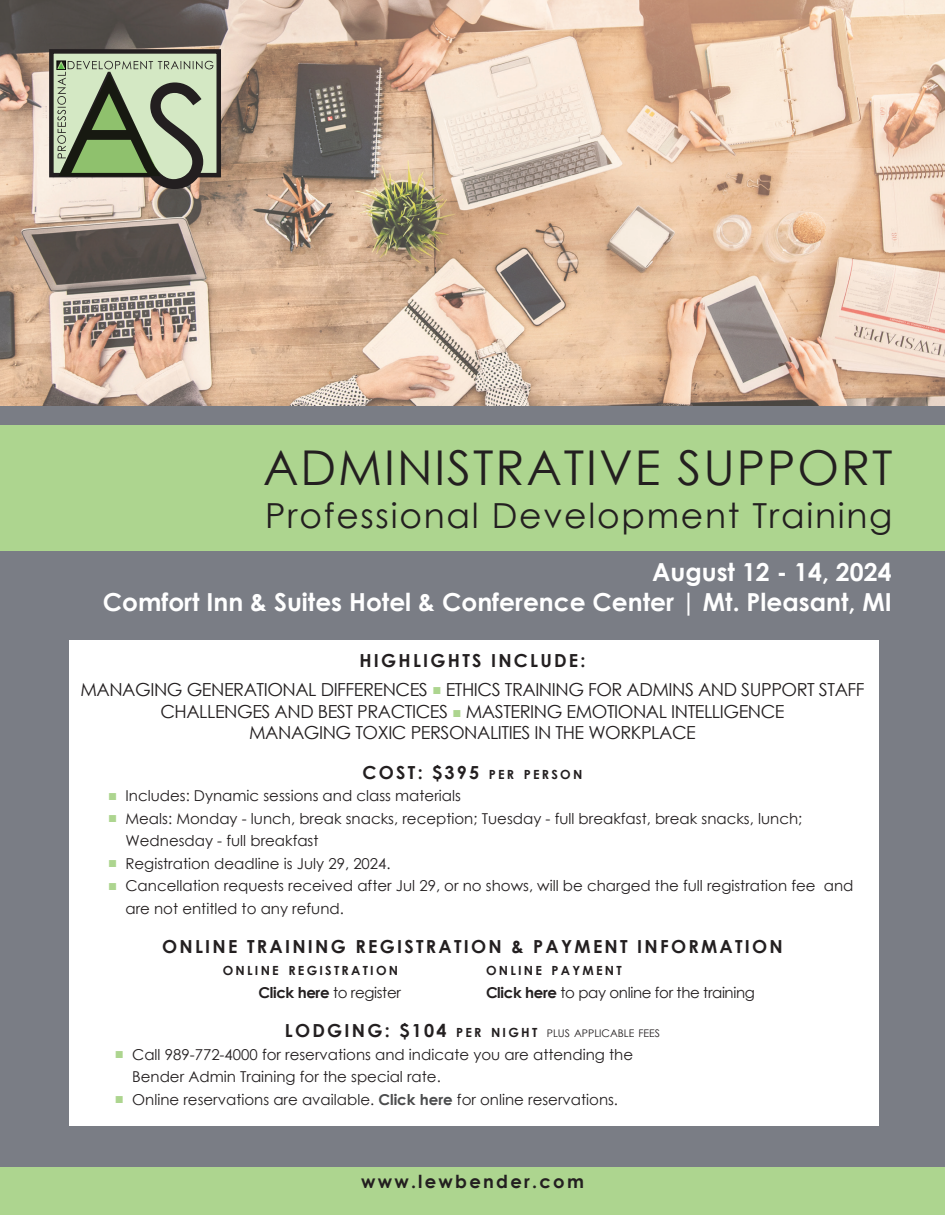
<style>
.page{position:relative;width:945px;height:1215px;background:#fff}
.page>*{position:absolute;margin:0;border:0;box-sizing:border-box;transform-origin:0 0}
.t1{font:48px "Century Gothic";letter-spacing:.04em;color:#231f20}
.t2{font:34.5px "Century Gothic";color:#231f20}
.t3{font:700 24.9px/29.8px "Century Gothic";color:#fff;text-align:right}
.t4{font:18px/29.2px "Century Gothic";letter-spacing:-.025em;color:#231f20;text-align:center}
.t5{font:700 18px "Century Gothic";letter-spacing:.125em;color:#231f20}
.t6{font:15px/22.5px "Century Gothic";color:#231f20}
.t7{font:700 12.6px "Century Gothic";letter-spacing:.18em;color:#231f20}
.t8{font:10.5px "Century Gothic";color:#231f20}
.s1{font-weight:700}
.s2{font-weight:700;font-size:15px;color:#add58f}
.s3{font-size:12.6px}
.s4{font-weight:700;color:#add58f}
.s5{font-weight:700;font-size:18px}
.s6{font-weight:700;font-size:12.6px}
.s7{font-weight:700;color:#4b4c4d}
</style>
<div class="page">
<div style="left:0;top:1160px;width:945px;height:55px;background:#add58f"></div>
<img style="left:0;top:0;width:945px;height:407px">
<div style="left:0;top:407px;width:945px;height:760px;background:#7a7d85"></div>
<div style="left:0;top:425px;width:945px;height:126px;background:#add58f"></div>
<div style="left:69px;top:640px;width:810px;height:486px;background:#fff"></div>
<svg style="left:47px;top:47px;width:176px;height:145px;background:#98a487"></svg>
<div style="left:57px;top:61px;width:9px;height:9px;border:1px solid #231f20"></div>
<h1 class="t1" style="left:263px;top:434px;width:631px">Administrative Support</h1>
<h2 class="t2" style="left:265px;top:492px;width:629px">Professional Development Training</h2>
<h3 class="t3" style="left:103px;top:556px;width:790px">August 12 - 14, 2024<br>Comfort Inn &amp; Suites Hotel &amp; Conference Center | Mt. Pleasant, MI</h3>
<p class="t4" style="left:80px;top:645px;width:786px"><span class="s1">High lights include:<br></span>Managing Generational Differences <span class="s2">■</span> Ethics Training for Admins And Support Staff</p>
<p class="t4" style="left:160px;top:701px;width:626px;line-height:21px">Challenges and Best Practices <span class="s2">■</span> Mastering Emotional Intelligence<br>Managing Toxic Personalities in the Workplace</p>
<p class="t5" style="left:363px;top:759px;width:221px">Cost: $395 <span class="s3">PER PERSON</span></p>
<p class="t6" style="left:108px;top:784px;width:354px"><span class="s4">■</span> Includes: Dynamic sessions and class materials</p>
<p class="t6" style="left:125px;top:807px;width:678px;text-indent:-17px"><span class="s4">■</span> Meals: Monday - lunch, break snacks, reception; Tuesday - full breakfast, break snacks, lunch;<br>Wednesday - full breakfast</p>
<p class="t6" style="left:108px;top:852px;width:284px"><span class="s4">■</span> Registration deadline is July 29, 2024.</p>
<p class="t6" style="left:125px;top:874px;width:730px;text-indent:-17px"><span class="s4">■</span> Cancellation requests received after Jul 29, or no shows, will be charged the full registration fee and are not entitled to any refund.</p>
<p class="t5" style="left:162px;top:933px;width:622px">Online Trai ning Registration &amp; Payment Information</p>
<p class="t7" style="left:223px;top:961px;width:177px">ONLINE REGISTRATION</p>
<p class="t7" style="left:486px;top:961px;width:137px">ONLINE PAYMENT</p>
<p class="t6" style="left:259px;top:981px;width:144px"><span class="s1">Click here</span> to register</p>
<p class="t6" style="left:486px;top:981px;width:270px"><span class="s1">Click here</span> to pay online for the training</p>
<p class="t8" style="left:285px;top:1026px;width:377px"><span class="s5">Lodging: $104</span> <span class="s6">PER NIGHT</span> PLUS APPLICABLE FEES</p>
<p class="t6" style="left:132px;top:1043px;width:502px;text-indent:-17px"><span class="s4">■</span> Call 989-772-4000 for reservations and indicate you are attending the<br>Bender Admin Training for the special rate.</p>
<p class="t6" style="left:115px;top:1088px;width:505px"><span class="s4">■</span> Online reservations are available. <span class="s7">Click here</span> for online reservations.</p>
<p class="t5" style="left:361px;top:1168px;width:224px">www.lewbender.com</p>
</div>
